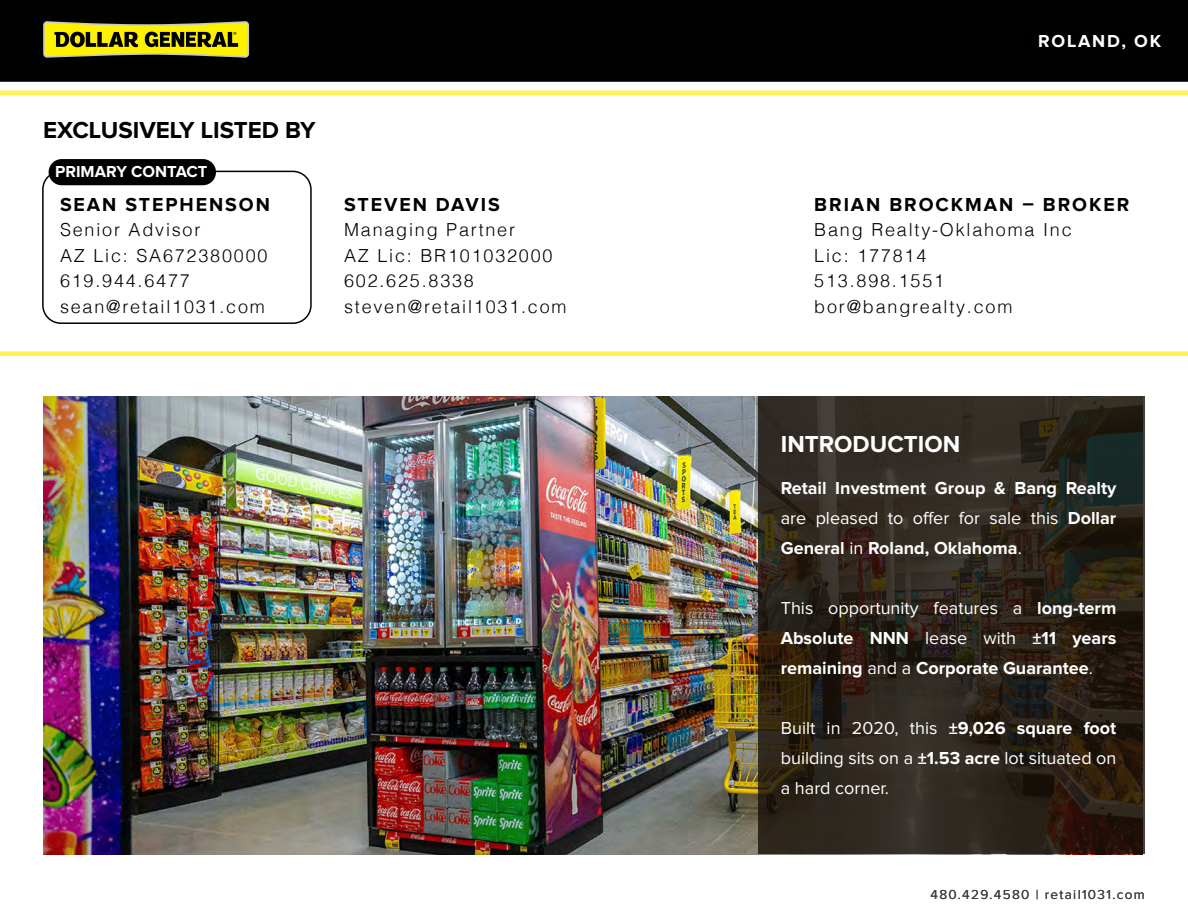
<style>
.page{position:relative;width:1188px;height:918px;background:#fff}
.page>*{position:absolute;margin:0;border:0;box-sizing:border-box;transform-origin:0 0}
.t1{font:700 24px "Proxima Nova";color:#000101}
.t2{font:700 24px "Proxima Nova";color:#fff}
.t3{font:700 19.5px "Proxima Nova";letter-spacing:.1em;color:#000}
.t4{font:300 18px/25.5px "Helvetica";letter-spacing:.1em;color:#000}
.t5{font:700 18px/30px "Proxima Nova";color:#fff;text-align:justify}
.t6{font:18px/30px "Proxima Nova";color:#fff;text-align:justify}
.t7{font:700 18px "Proxima Nova";letter-spacing:.1em;color:#fff}
.t8{font:700 16.5px "Proxima Nova";color:#fff}
.t9{font:13.5px "Proxima Nova";letter-spacing:.1em;color:#414042}
.s1{font-weight:400}
.s2{font-weight:700}
</style>
<div class="page">
<div style="left:0;top:0;width:1188px;height:84px;background:#000101"></div>
<svg style="left:0;top:82px;width:1188px;height:14px"></svg>
<hr style="left:0;top:91px;width:1188px;height:4px;background:#fdf250">
<div style="left:0;top:351px;width:1188px;height:5px;background:#fdf250"></div>
<svg style="left:43px;top:21px;width:206px;height:37px"></svg>
<div style="left:42px;top:171px;width:270px;height:153px;border:2px solid #000;border-radius:18px"></div>
<div style="left:49px;top:159px;width:167px;height:26px;background:#000;border-radius:13px"></div>
<img style="left:43px;top:396px;width:715px;height:458px">
<svg style="left:758px;top:396px;width:387px;height:458px;background:#2d251c"></svg>
<h1 class="t1" style="left:43px;top:119px;width:274px">EXCLUSIVELY LISTED BY</h1>
<p class="t8" style="left:55px;top:164px;width:154px">PRIMARY CONTACT</p>
<p class="t3" style="left:60px;top:195px;width:211px">SEAN STEPHENSON</p>
<p class="t4" style="left:60px;top:216px;width:209px">Senior Advisor<br>AZ Lic: SA672380000<br>619.944.6477 sean@retail1031.com</p>
<p class="t3" style="left:344px;top:195px;width:157px">STEVEN DAVIS</p>
<p class="t4" style="left:344px;top:216px;width:224px">Managing Partner<br>AZ Lic: BR101032000<br>602.625.8338 steven@retail1031.com</p>
<p class="t7" style="left:1038px;top:32px;width:125px">ROLAND, OK</p>
<p class="t3" style="left:814px;top:195px;width:316px">BRIAN BROCKMAN – BROKER</p>
<p class="t4" style="left:814px;top:216px;width:259px">Bang Realty-Oklahoma Inc<br>Lic: 177814<br>513.898.1551 bor@bangrealty.com</p>
<h1 class="t2" style="left:781px;top:433px;width:181px">INTRODUCTION</h1>
<p class="t5" style="left:781px;top:474px;width:337px">Retail Investment Group &amp; Bang Realty <span class="s1">are pleased to offer for sale this</span> Dollar General <span class="s1">in</span> Roland, Oklahoma<span class="s1">.</span></p>
<p class="t5" style="left:781px;top:594px;width:337px"><span class="s1">This opportunity features a</span> long-term Absolute NNN <span class="s1">lease with</span> ±11 years remaining <span class="s1">and a</span> Corporate Guarantee<span class="s1">.</span></p>
<p class="t6" style="left:781px;top:714px;width:337px">Built in 2020, this <span class="s2">±9,026 square foot </span>building sits on a <span class="s2">±1.53 acre</span> lot situated on a hard corner.</p>
<p class="t9" style="left:931px;top:889px;width:216px">480.429.4580 | retail1031.com</p>
</div>
